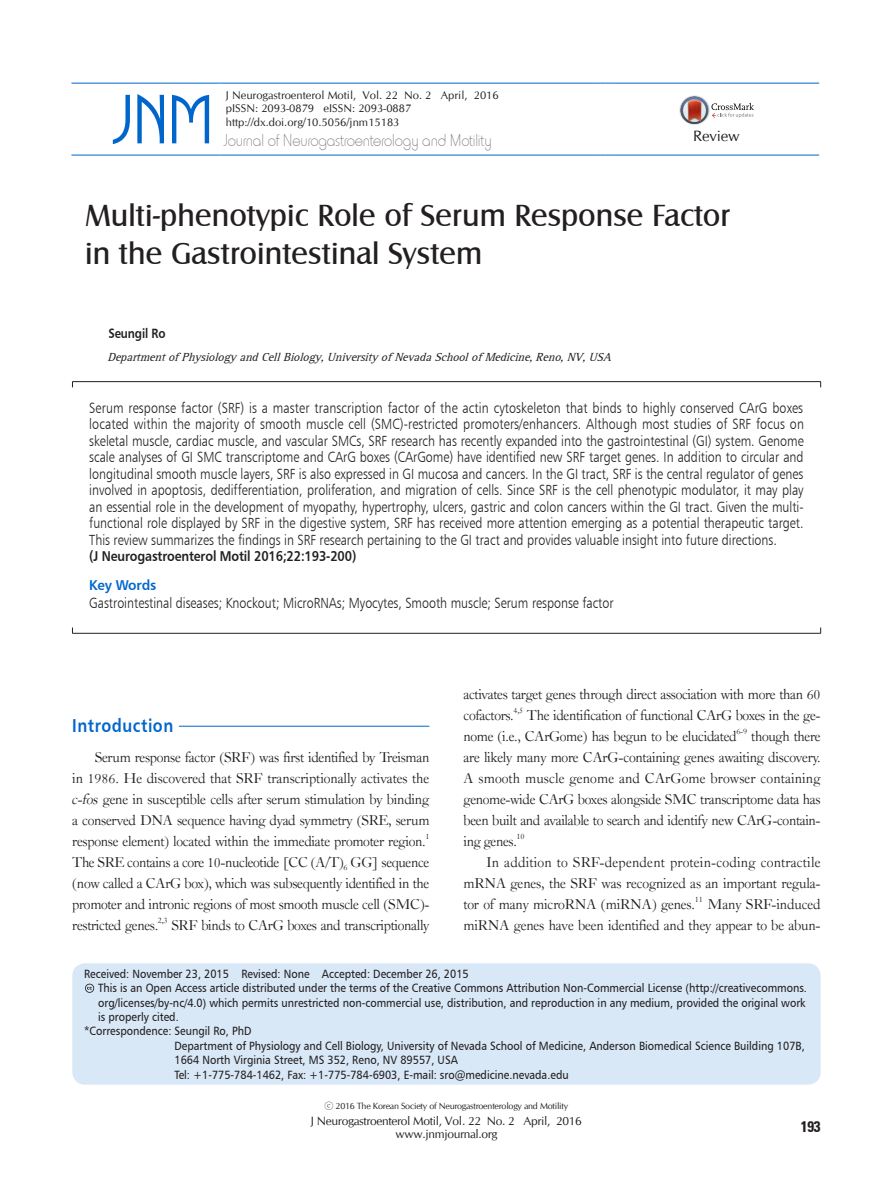
<style>
.page{position:relative;width:893px;height:1191px;background:#fff}
.page>*{position:absolute;margin:0;border:0;box-sizing:border-box;transform-origin:0 0}
.t1{font:500 64.5px "Busorama IT Cby BT";color:#06c}
.t2{font:31.5px/37.8px "Castle T";color:#231f20}
.t3{font:18.75px "Humanist 777 BT Bold B";letter-spacing:.03em;color:#06c;scale:.85 1}
.t4{font:18px "Horatio D Ligh";letter-spacing:-.015em;color:#787878;scale:.9 1}
.t5{font:15.3px/21px "Caslon Old Face BT";letter-spacing:-.025em;color:#231f20;text-align:justify}
.t6{font:15.3px "Univeconbol";color:#231f20}
.t7{font:15px "CG Omega";letter-spacing:-.01em;color:#231f20}
.t8{font:14.7px/16.5px "Humanist 777 BT Light B";color:#231f20;text-align:justify;scale:.85 1}
.t9{font:14.25px "Humanist 777 BT Bold B";letter-spacing:-.01em;color:#231f20;scale:.87 1}
.t10{font:14.25px "Humanist 777 BT Bold B";letter-spacing:-.01em;color:#06c;scale:.95 1}
.t11{font:13.5px "Humanist 777 BT Bold B";letter-spacing:-.01em;color:#231f20;scale:.85 1}
.t12{font:12px "Humanist 777 BT Roman B";color:#231f20;scale:.9 1}
.t13{font:italic 12px "Rotisser";color:#231f20}
.t14{font:12px/13.5px "CG Omega";letter-spacing:-.025em;color:#231f20;text-align:center}
.t15{font:11.25px/13.5px "CG Omega";color:#231f20}
.t16{font:9px "CG Omega";letter-spacing:-.025em;color:#231f20}
.t17{font:8.85px "Caslon Old Face BT";color:#231f20}
.s1{font-style:italic}
.s2{font-family:"Batang Che"}
</style>
<div class="page">
<hr style="left:72px;top:381px;width:749px;height:1px;background:#231f20">
<hr style="left:72px;top:633px;width:749px;height:1px;background:#231f20">
<div style="left:72px;top:963px;width:749px;height:121px;background:#d9e8f7;border-radius:13px"></div>
<svg style="left:85px;top:983px;width:10px;height:10px"></svg>
<hr style="left:71px;top:83px;width:148px;height:1px;background:#06c">
<hr style="left:71px;top:155px;width:148px;height:1px;background:#06c">
<hr style="left:219px;top:83px;width:378px;height:1px;background:#06c">
<svg style="left:597px;top:83px;width:17px;height:1px"></svg>
<hr style="left:614px;top:83px;width:205px;height:1px;background:#06c">
<hr style="left:614px;top:155px;width:205px;height:1px;background:#06c">
<svg style="left:597px;top:155px;width:17px;height:1px"></svg>
<hr style="left:219px;top:155px;width:378px;height:1px;background:#06c">
<img style="left:679px;top:95px;width:22px;height:30px">
<svg style="left:681px;top:97px;width:73px;height:27px"></svg>
<hr style="left:179px;top:726px;width:250px;height:1px;background:#06c">
<h1 class="t1" style="left:112px;top:81px;width:102px">JNM</h1>
<p class="t15" style="left:226px;top:89px;width:274px">J Neurogastroenterol Motil, Vol. 22 No. 2 April, 2016 pISSN: 2093-0879 eISSN: 2093-0887 http://dx.doi.org/10.5056/jnm15183</p>
<p class="t4" style="left:224px;top:130px;width:299px">Journal of Neurogastroenterology and Motility</p>
<p class="t7" style="left:693px;top:127px;width:48px">Review</p>
<h2 class="t2" style="left:85px;top:197px;width:647px">Multi-phenotypic Role of Serum Response Factor in the Gastrointestinal System</h2>
<p class="t11" style="left:108px;top:325px;width:69px">Seungil Ro</p>
<p class="t13" style="left:107px;top:350px;width:509px">Departmentof PhysiologyandCellBiology,Universityof NevadaSchoolof Medicine,Reno,NV,USA</p>
<p class="t8" style="left:89px;top:399px;width:842px">Serum response factor (SRF) is a master transcription factor of the actin cytoskeleton that binds to highly conserved CArG boxes located within the majority of smooth muscle cell (SMC)-restricted promoters/enhancers. Although most studies of SRF focus on skeletal muscle, cardiac muscle, and vascular SMCs, SRF research has recently expanded into the gastrointestinal (GI) system. Genome scale analyses of GI SMC transcriptome and CArG boxes (CArGome) have identified new SRF target genes. In addition to circular and longitudinal smooth muscle layers, SRF is also expressed in GI mucosa and cancers. In the GI tract, SRF is the central regulator of genes involved in apoptosis, dedifferentiation, proliferation, and migration of cells. Since SRF is the cell phenotypic modulator, it may play an essential role in the development of myopathy, hypertrophy, ulcers, gastric and colon cancers within the GI tract. Given the multi&shy;functional role displayed by SRF in the digestive system, SRF has received more attention emerging as a potential therapeutic target.<br>This review summarizes the findings in SRF research pertaining to the GI tract and provides valuable insight into future directions.</p>
<p class="t9" style="left:89px;top:547px;width:309px">(J Neurogastroenterol Motil 2016;22:193-200)</p>
<p class="t10" style="left:89px;top:576px;width:72px">Key Words</p>
<p class="t8" style="left:89px;top:594px;width:618px">Gastrointestinal diseases; Knockout; MicroRNAs; Myocytes, Smooth muscle; Serum response factor</p>
<p class="t3" style="left:72px;top:714px;width:120px">Introduction</p>
<p class="t5" style="left:71px;top:746px;width:360px;text-indent:23px">Serum response factor (SRF) was first identified by Treisman in 1986. He discovered that SRF transcriptionally activates the <span class="s1">c-fos</span> gene in susceptible cells after serum stimulation by binding a conserved DNA sequence having dyad symmetry (SRE, serum response element) located within the immediate promoter region.</p>
<p class="t17" style="left:425px;top:831px;width:6px">1</p>
<p class="t5" style="left:72px;top:851px;width:359px">The SRE contains a core 10-nucleotide [CC (A/T)<sub>6</sub> GG] sequence (now called a CArG box), which was subsequently identified in the promoter and intronic regions of most smooth muscle cell (SMC)- restricted genes.</p>
<p class="t17" style="left:158px;top:915px;width:11px">2,3</p>
<p class="t5" style="left:171px;top:914px;width:260px">SRF binds to CArG boxes and transcriptionally</p>
<p class="t5" style="left:463px;top:683px;width:359px">activates target genes through direct association with more than 60 cofactors.</p>
<p class="t17" style="left:513px;top:704px;width:11px">4,5</p>
<p class="t5" style="left:463px;top:704px;width:359px;text-indent:63px">The identification of functional CArG boxes in the ge&shy;nome (i.e., CArGome) has begun to be elucidated</p>
<p class="t17" style="left:736px;top:725px;width:12px">6-9</p>
<p class="t5" style="left:463px;top:725px;width:359px;text-indent:288px">though there are likely many more CArG-containing genes awaiting discovery.<br>A smooth muscle genome and CArGome browser containing genome-wide CArG boxes alongside SMC transcriptome data has been built and available to search and identify new CArG-contain&shy;ing genes.</p>
<p class="t17" style="left:517px;top:830px;width:10px">10</p>
<p class="t5" style="left:463px;top:851px;width:359px;text-indent:23px">In addition to SRF-dependent protein-coding contractile mRNA genes, the SRF was recognized as an important regula&shy;tor of many microRNA (miRNA) genes.</p>
<p class="t17" style="left:695px;top:893px;width:10px">11</p>
<p class="t5" style="left:463px;top:893px;width:359px;text-align:right">Many SRF-induced<br>miRNA genes have been identified and they appear to be abun-</p>
<p class="t12" style="left:84px;top:966px;width:429px">Received: November 23, 2015 Revised: None Accepted: December 26, 2015</p>
<p class="t12" style="left:98px;top:980px;width:789px">This is an Open Access article distributed under the terms of the Creative Commons Attribution Non-Commercial License (http://creativecommons.</p>
<p class="t12" style="left:98px;top:995px;width:788px">org/licenses/by-nc/4.0) which permits unrestricted non-commercial use, distribution, and reproduction in any medium, provided the original work</p>
<p class="t12" style="left:98px;top:1009px;width:91px">is properly cited.</p>
<p class="t12" style="left:84px;top:1023px;width:187px">*Correspondence: Seungil Ro, PhD</p>
<p class="t12" style="left:175px;top:1038px;width:702px">Department of Physiology and Cell Biology, University of Nevada School of Medicine, Anderson Biomedical Science Building 107B,</p>
<p class="t12" style="left:175px;top:1052px;width:316px">1664 North Virginia Street, MS 352, Reno, NV 89557, USA</p>
<p class="t12" style="left:175px;top:1067px;width:440px">Tel: +1-775-784-1462, Fax: +1-775-784-6903, E-mail: sro@medicine.nevada.edu</p>
<p class="t16" style="left:325px;top:1100px;width:245px"><span class="s2">ⓒ</span> 2016 The Korean Society of Neurogastroenterology and Motility</p>
<p class="t14" style="left:311px;top:1114px;width:272px">J Neurogastroenterol Motil, Vol. 22 No. 2 April, 2016 www.jnmjournal.org</p>
<p class="t6" style="left:801px;top:1117px;width:21px">193</p>
</div>
